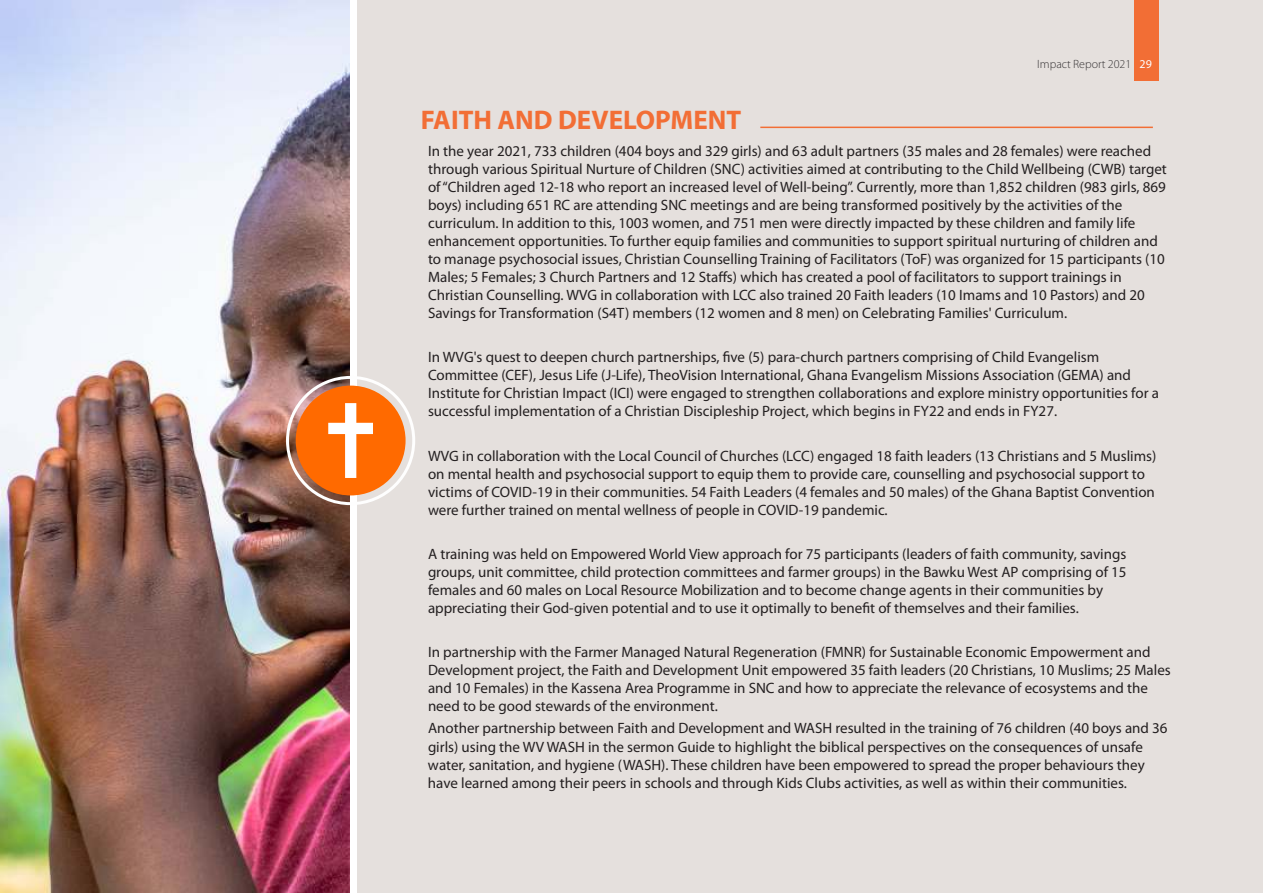
<style>
.page{position:relative;width:1263px;height:893px;background:#fff}
.page>*{position:absolute;margin:0;border:0;box-sizing:border-box;transform-origin:0 0}
.t1{font:700 27px "Myriad Pro";color:#f26e35}
.t2{font:15px/18px "Myriad Pro";color:#231f20}
.t3{font:300 12px "Myriad Pro";color:#373435}
.s1{font-weight:400;color:#fefefe}
</style>
<div class="page">
<div style="left:357px;top:0;width:906px;height:893px;background:#e5e0dd"></div>
<img style="left:0;top:0;width:350px;height:893px">
<div style="left:296px;top:386px;width:110px;height:109px;background:#ff6a00;border-radius:50%"></div>
<svg style="left:328px;top:403px;width:45px;height:75px"></svg>
<div style="left:286px;top:376px;width:129px;height:129px;border:3px solid #fefefe;border-radius:50%"></div>
<hr style="left:760px;top:127px;width:393px;height:1px;background:#f26e35">
<div style="left:1134px;top:0;width:24px;height:81px;background:#f26e35"></div>
<p class="t3" style="left:1037px;top:59px;width:116px">Impact Report 2021 <span class="s1">29</span></p>
<h1 class="t1" style="left:421px;top:109px;width:322px">FAITH AND DEVELOPMENT</h1>
<p class="t2" style="left:428px;top:143px;width:740px">In the year 2021, 733 children (404 boys and 329 girls) and 63 adult partners (35 males and 28 females) were reached through various Spiritual Nurture of Children (SNC) activities aimed at contributing to the Child Wellbeing (CWB) target of “Children aged 12-18 who report an increased level of Well-being”. Currently, more than 1,852 children (983 girls, 869 boys) including 651 RC are attending SNC meetings and are being transformed positively by the activities of the curriculum. In addition to this, 1003 women, and 751 men were directly impacted by these children and family life enhancement opportunities. To further equip families and communities to support spiritual nurturing of children and to manage psychosocial issues, Christian Counselling Training of Facilitators (ToF) was organized for 15 participants (10<br>Males; 5 Females; 3 Church Partners and 12 Staffs) which has created a pool of facilitators to support trainings in Christian Counselling. WVG in collaboration with LCC also trained 20 Faith leaders (10 Imams and 10 Pastors) and 20<br>Savings for Transformation (S4T) members (12 women and 8 men) on Celebrating Families' Curriculum.</p>
<p class="t2" style="left:428px;top:349px;width:732px">In WVG's quest to deepen church partnerships, five (5) para-church partners comprising of Child Evangelism Committee (CEF), Jesus Life (J-Life), TheoVision International, Ghana Evangelism Missions Association (GEMA) and Institute for Christian Impact (ICI) were engaged to strengthen collaborations and explore ministry opportunities for a successful implementation of a Christian Discipleship Project, which begins in FY22 and ends in FY27.</p>
<p class="t2" style="left:428px;top:448px;width:730px">WVG in collaboration with the Local Council of Churches (LCC) engaged 18 faith leaders (13 Christians and 5 Muslims) on mental health and psychosocial support to equip them to provide care, counselling and psychosocial support to victims of COVID-19 in their communities. 54 Faith Leaders (4 females and 50 males) of the Ghana Baptist Convention were further trained on mental wellness of people in COVID-19 pandemic.</p>
<p class="t2" style="left:428px;top:546px;width:700px">A training was held on Empowered World View approach for 75 participants (leaders of faith community, savings groups, unit committee, child protection committees and farmer groups) in the Bawku West AP comprising of 15 females and 60 males on Local Resource Mobilization and to become change agents in their communities by appreciating their God-given potential and to use it optimally to benefit of themselves and their families.</p>
<p class="t2" style="left:428px;top:644px;width:744px">In partnership with the Farmer Managed Natural Regeneration (FMNR) for Sustainable Economic Empowerment and Development project, the Faith and Development Unit empowered 35 faith leaders (20 Christians, 10 Muslims; 25 Males and 10 Females) in the Kassena Area Programme in SNC and how to appreciate the relevance of ecosystems and the need to be good stewards of the environment.</p>
<p class="t2" style="left:428px;top:721px;width:741px">Another partnership between Faith and Development and WASH resulted in the training of 76 children (40 boys and 36 girls) using the WV WASH in the sermon Guide to highlight the biblical perspectives on the consequences of unsafe water, sanitation, and hygiene (WASH). These children have been empowered to spread the proper behaviours they have learned among their peers in schools and through Kids Clubs activities, as well as within their communities.</p>
</div>
